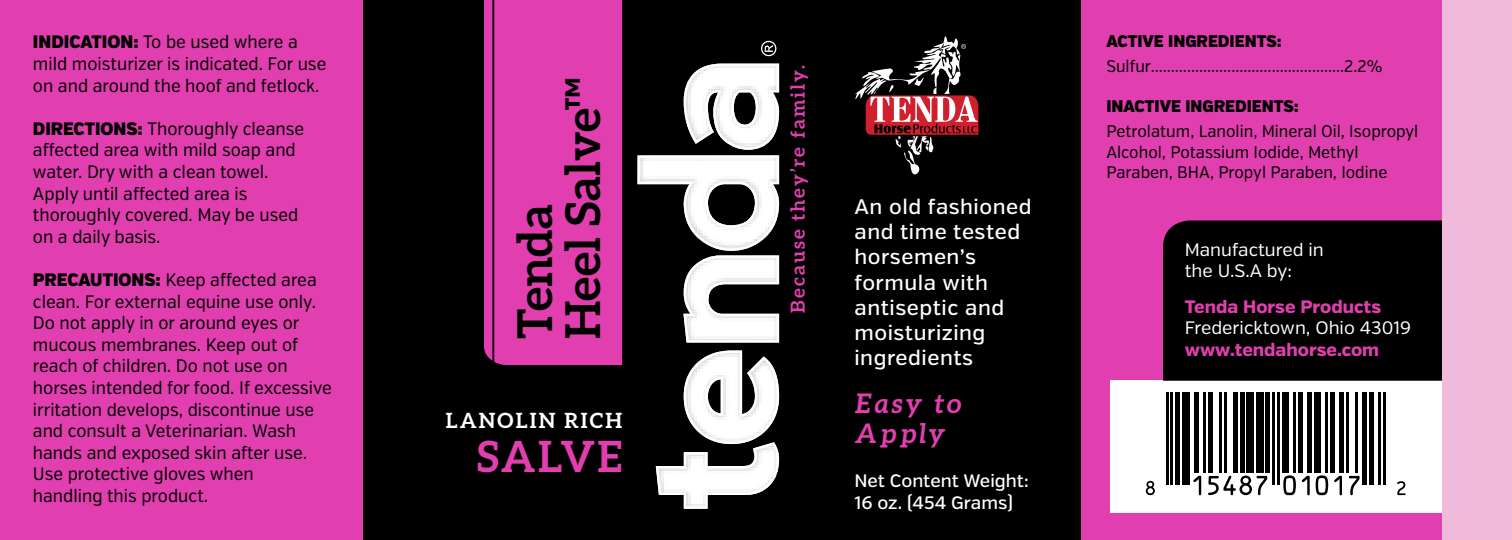
<style>
.page{position:relative;width:1512px;height:540px;background:#000}
.page>*{position:absolute;margin:0;border:0;box-sizing:border-box;transform-origin:0 0}
.t1{font:700 48px/48px "Aleo";color:#000}
.t2{font:700 43.2px "Aleo";letter-spacing:.05em;color:#e13eaf}
.t3{font:italic 700 27px/30px "Aleo";letter-spacing:.1em;color:#e13eaf}
.t4{font:500 21px/25.2px "Verb";letter-spacing:.025em;color:#fff}
.t5{font:700 21px "Aleo";letter-spacing:.1em;color:#fff}
.t6{font:700 19.5px "Aleo";letter-spacing:.1em;color:#e13eaf}
.t7{font:18px/21.6px "Verb Cond";color:#000}
.t8{font:18px/21.6px "Verb";color:#fff}
.t9{font:800 18px "Verb";color:#e13eaf}
.t10{font:500 18px/21.6px "Verb";color:#fff}
.t11{font:16.8px/20.1px "Verb Cond";color:#000}
.t12{font:900 16.8px "Verb Cond";color:#000}
.s1{font-weight:900}
</style>
<div class="page">
<div style="left:484px;top:0;width:138px;height:365px;background:#e13eaf"></div>
<hr style="left:492px;top:0;width:2px;height:376px;background:#000">
<div style="left:1081px;top:0;width:386px;height:540px;background:#e13eaf"></div>
<div style="left:0;top:0;width:362px;height:540px;background:#e13eaf"></div>
<div style="left:1111px;top:381px;width:332px;height:132px;background:#fff"></div>
<svg style="left:1146px;top:481px;width:9px;height:14px"></svg>
<hr style="left:1166px;top:393px;width:2px;height:91px;background:#000">
<hr style="left:1171px;top:393px;width:2px;height:91px;background:#000">
<div style="left:1175px;top:393px;width:5px;height:91px;background:#000"></div>
<div style="left:1182px;top:393px;width:7px;height:91px;background:#000"></div>
<svg style="left:1193px;top:476px;width:8px;height:19px"></svg>
<hr style="left:1194px;top:393px;width:4px;height:80px;background:#000">
<hr style="left:1203px;top:393px;width:2px;height:80px;background:#000">
<hr style="left:1208px;top:393px;width:4px;height:80px;background:#000">
<hr style="left:1219px;top:393px;width:3px;height:80px;background:#000">
<hr style="left:1224px;top:393px;width:2px;height:80px;background:#000">
<div style="left:1233px;top:393px;width:5px;height:80px;background:#000"></div>
<div style="left:1240px;top:393px;width:5px;height:80px;background:#000"></div>
<div style="left:1247px;top:393px;width:7px;height:80px;background:#000"></div>
<svg style="left:1208px;top:476px;width:59px;height:19px"></svg>
<div style="left:1256px;top:393px;width:7px;height:80px;background:#000"></div>
<div style="left:1265px;top:393px;width:5px;height:80px;background:#000"></div>
<hr style="left:1272px;top:393px;width:3px;height:91px;background:#000">
<hr style="left:1277px;top:393px;width:2px;height:91px;background:#000">
<svg style="left:1283px;top:475px;width:13px;height:20px"></svg>
<div style="left:1282px;top:393px;width:6px;height:80px;background:#000"></div>
<hr style="left:1293px;top:393px;width:2px;height:80px;background:#000">
<svg style="left:1302px;top:476px;width:8px;height:19px"></svg>
<div style="left:1298px;top:393px;width:5px;height:80px;background:#000"></div>
<div style="left:1307px;top:393px;width:5px;height:80px;background:#000"></div>
<svg style="left:1316px;top:475px;width:12px;height:20px"></svg>
<div style="left:1314px;top:393px;width:7px;height:80px;background:#000"></div>
<hr style="left:1325px;top:393px;width:3px;height:80px;background:#000">
<svg style="left:1334px;top:476px;width:8px;height:19px"></svg>
<div style="left:1330px;top:393px;width:5px;height:80px;background:#000"></div>
<div style="left:1339px;top:393px;width:5px;height:80px;background:#000"></div>
<svg style="left:1349px;top:476px;width:11px;height:19px"></svg>
<hr style="left:1346px;top:393px;width:2px;height:80px;background:#000">
<hr style="left:1355px;top:393px;width:3px;height:80px;background:#000">
<div style="left:1362px;top:393px;width:5px;height:91px;background:#000"></div>
<div style="left:1369px;top:393px;width:5px;height:91px;background:#000"></div>
<hr style="left:1378px;top:393px;width:3px;height:91px;background:#000">
<hr style="left:1383px;top:393px;width:2px;height:91px;background:#000">
<svg style="left:1397px;top:481px;width:9px;height:14px"></svg>
<div style="left:1163px;top:220px;width:280px;height:161px;background:#000"></div>
<svg style="left:854px;top:36px;width:125px;height:139px"></svg>
<svg style="left:761px;top:41px;width:15px;height:15px"></svg>
<svg style="left:656px;top:351px;width:123px;height:158px"></svg>
<svg style="left:637px;top:64px;width:142px;height:279px"></svg>
<div style="left:1443px;top:0;width:69px;height:540px;background:#f0bbda"></div>
<p class="t7" style="left:33px;top:32px;width:295px"><span class="s1">INDICATION:</span> To be used where a mild moisturizer is indicated. For use on and around the hoof and fetlock.</p>
<p class="t7" style="left:33px;top:118px;width:273px"><span class="s1">DIRECTIONS:</span> Thoroughly cleanse affected area with mild soap and water. Dry with a clean towel.<br>Apply until affected area is thoroughly covered. May be used on a daily basis.</p>
<p class="t7" style="left:33px;top:269px;width:300px"><span class="s1">PRECAUTIONS:</span> Keep affected area clean. For external equine use only.<br>Do not apply in or around eyes or mucous membranes. Keep out of reach of children. Do not use on horses intended for food. If excessive irritation develops, discontinue use and consult a Veterinarian. Wash hands and exposed skin after use.<br>Use protective gloves when<br>handling this product.</p>
<h1 class="t1" style="left:510px;top:339px;width:264px;rotate:-90deg">Tenda<br>Heel Salve™</h1>
<p class="t5" style="left:446px;top:409px;width:178px">LANOLIN RICH</p>
<h2 class="t2" style="left:477px;top:432px;width:147px">SALVE</h2>
<p class="t6" style="left:786px;top:313px;width:249px;rotate:-90deg">Because they’re family.</p>
<p class="t4" style="left:854px;top:194px;width:179px">An old fashioned and time tested horsemen’s formula with antiseptic and moisturizing ingredients</p>
<h3 class="t3" style="left:854px;top:387px;width:109px">Easy to<br>Apply</h3>
<p class="t10" style="left:854px;top:470px;width:176px">Net Content Weight:<br>16 oz. (454 Grams)</p>
<p class="t12" style="left:1106px;top:31px;width:177px">ACTIVE INGREDIENTS:</p>
<p class="t11" style="left:1106px;top:56px;width:278px">Sulfur................................................2.2%</p>
<p class="t12" style="left:1106px;top:96px;width:194px">INACTIVE INGREDIENTS:</p>
<p class="t11" style="left:1106px;top:122px;width:314px">Petrolatum, Lanolin, Mineral Oil, Isopropyl<br>Alcohol, Potassium Iodide, Methyl<br>Paraben, BHA, Propyl Paraben, Iodine</p>
<p class="t8" style="left:1185px;top:239px;width:140px">Manufactured in the U.S.A by:</p>
<p class="t9" style="left:1185px;top:295px;width:198px">Tenda Horse Products</p>
<p class="t8" style="left:1185px;top:317px;width:228px">Fredericktown, Ohio 43019</p>
<p class="t9" style="left:1185px;top:338px;width:196px">www.tendahorse.com</p>
</div>
